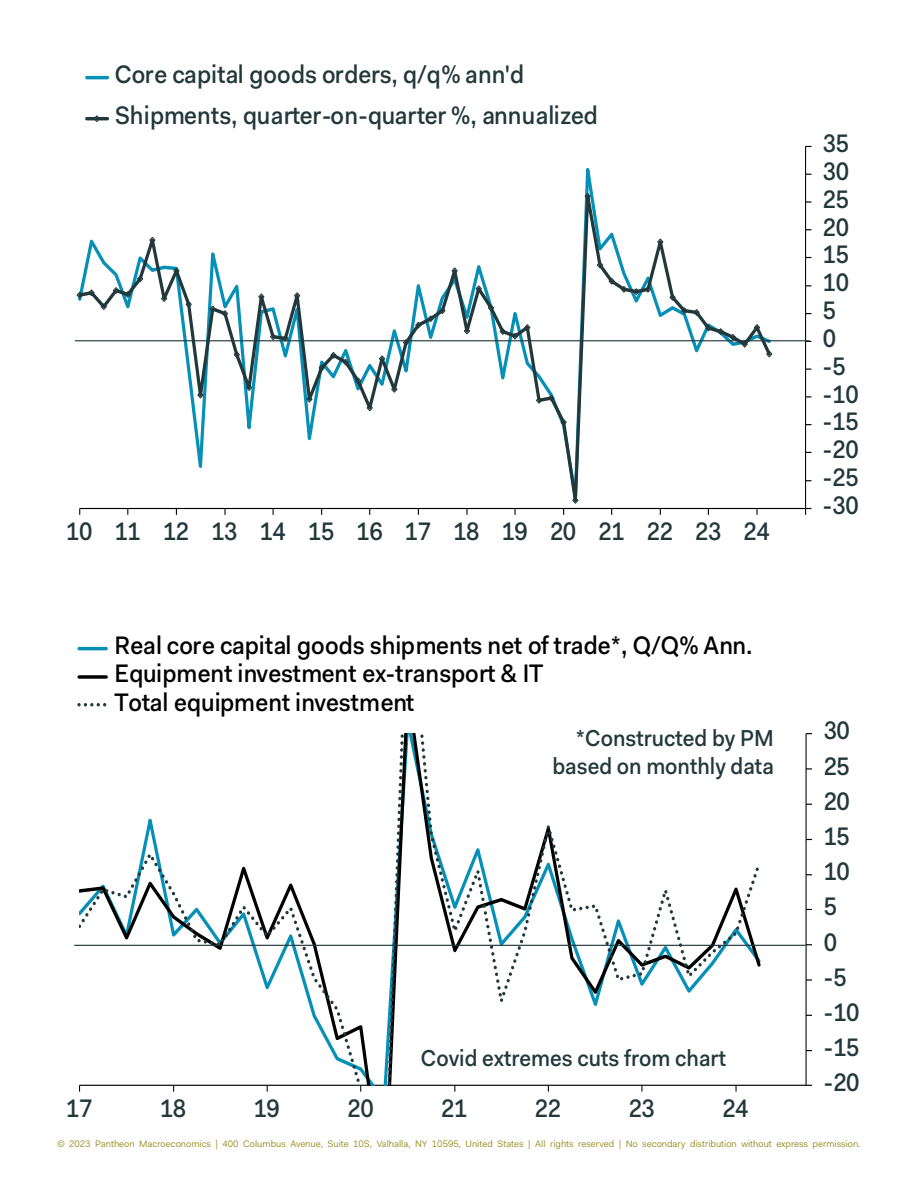
<style>
.page{position:relative;width:918px;height:1188px;background:#fff}
.page>*{position:absolute;margin:0;border:0;box-sizing:border-box;transform-origin:0 0}
.t1{font:500 25.5px/28px "Fakt Pro";color:#000;scale:.92 1}
.t2{font:500 25.5px "Fakt Pro";letter-spacing:-.025em;color:#22383b;scale:.92 1}
.t3{font:500 25.5px/41.1px "Fakt Pro";color:#22383b;scale:.92 1}
.t4{font:500 23.1px/27.8px "Fakt Pro";color:#22383b;text-align:right;scale:.92 1}
.t5{font:9.45px "Fakt Pro Blond";color:#8c8009}
</style>
<div class="page">
<hr style="left:805px;top:146px;width:1px;height:363px;background:#000">
<hr style="left:80px;top:508px;width:726px;height:1px;background:#000">
<svg style="left:224px;top:509px;width:2px;height:6px"></svg>
<svg style="left:466px;top:509px;width:2px;height:6px"></svg>
<svg style="left:514px;top:509px;width:2px;height:6px"></svg>
<svg style="left:756px;top:509px;width:2px;height:6px"></svg>
<svg style="left:805px;top:508px;width:6px;height:7px"></svg>
<svg style="left:79px;top:167px;width:695px;height:342px"></svg>
<svg style="left:76px;top:275px;width:68px;height:36px"></svg>
<svg style="left:149px;top:236px;width:7px;height:8px"></svg>
<svg style="left:160px;top:294px;width:8px;height:9px"></svg>
<svg style="left:173px;top:267px;width:7px;height:8px"></svg>
<svg style="left:185px;top:300px;width:8px;height:8px"></svg>
<svg style="left:197px;top:391px;width:7px;height:8px"></svg>
<svg style="left:209px;top:305px;width:20px;height:13px"></svg>
<svg style="left:233px;top:351px;width:8px;height:8px"></svg>
<svg style="left:245px;top:384px;width:8px;height:8px"></svg>
<svg style="left:258px;top:293px;width:7px;height:8px"></svg>
<svg style="left:269px;top:333px;width:20px;height:10px"></svg>
<svg style="left:293px;top:292px;width:8px;height:8px"></svg>
<svg style="left:306px;top:395px;width:7px;height:8px"></svg>
<svg style="left:318px;top:351px;width:44px;height:34px"></svg>
<svg style="left:366px;top:404px;width:8px;height:8px"></svg>
<svg style="left:378px;top:355px;width:8px;height:8px"></svg>
<svg style="left:391px;top:385px;width:7px;height:8px"></svg>
<svg style="left:402px;top:338px;width:8px;height:9px"></svg>
<svg style="left:415px;top:307px;width:31px;height:22px"></svg>
<svg style="left:451px;top:267px;width:7px;height:8px"></svg>
<svg style="left:463px;top:327px;width:8px;height:8px"></svg>
<svg style="left:475px;top:285px;width:8px;height:8px"></svg>
<svg style="left:487px;top:304px;width:8px;height:8px"></svg>
<svg style="left:499px;top:323px;width:32px;height:17px"></svg>
<svg style="left:535px;top:394px;width:20px;height:10px"></svg>
<svg style="left:560px;top:418px;width:7px;height:8px"></svg>
<svg style="left:572px;top:496px;width:7px;height:9px"></svg>
<svg style="left:584px;top:192px;width:7px;height:8px"></svg>
<svg style="left:596px;top:261px;width:8px;height:8px"></svg>
<svg style="left:608px;top:277px;width:44px;height:19px"></svg>
<svg style="left:657px;top:238px;width:7px;height:8px"></svg>
<svg style="left:669px;top:293px;width:31px;height:24px"></svg>
<svg style="left:705px;top:323px;width:68px;height:35px"></svg>
<hr style="left:87px;top:76px;width:21px;height:3px;background:#068fb7">
<hr style="left:87px;top:117px;width:21px;height:3px;background:#22383b">
<svg style="left:93px;top:115px;width:8px;height:7px"></svg>
<hr style="left:75px;top:340px;width:734px;height:1px;background:#22383b">
<hr style="left:806px;top:734px;width:1px;height:351px;background:#000">
<svg style="left:806px;top:979px;width:6px;height:2px"></svg>
<hr style="left:80px;top:1085px;width:726px;height:1px;background:#000">
<svg style="left:641px;top:1085px;width:2px;height:7px"></svg>
<svg style="left:735px;top:1085px;width:2px;height:7px"></svg>
<svg style="left:79px;top:734px;width:680px;height:351px"></svg>
<hr style="left:79px;top:647px;width:27px;height:3px;background:#068fb7">
<svg style="left:79px;top:675px;width:27px;height:4px"></svg>
<svg style="left:77px;top:703px;width:29px;height:3px"></svg>
<hr style="left:74px;top:945px;width:732px;height:1px;background:#22383b">
<p class="t3" style="left:115px;top:54px;width:527px">Core capital goods orders, q/q% ann'd<br>Shipments, quarter-on-quarter %, annualized</p>
<p class="t2" style="left:66px;top:514px;width:766px">10 11 12 13 14 15 16 17 18 19 20 21 22 23 24</p>
<p class="t1" style="left:114px;top:631px;width:695px">Real core capital goods shipments net of trade*, Q/Q% Ann.<br>Equipment investment ex-transport &amp; IT<br>Total equipment investment</p>
<p class="t4" style="left:552px;top:724px;width:242px">*Constructed by PM based on monthly data</p>
<p class="t4" style="left:421px;top:1044px;width:333px">Covid extremes cuts from chart</p>
<p class="t2" style="left:66px;top:1091px;width:30px">17</p>
<p class="t2" style="left:160px;top:1091px;width:30px">18</p>
<p class="t2" style="left:254px;top:1091px;width:30px">19</p>
<p class="t2" style="left:348px;top:1091px;width:30px">20</p>
<p class="t2" style="left:441px;top:1091px;width:30px">21</p>
<p class="t2" style="left:535px;top:1091px;width:30px">22</p>
<p class="t2" style="left:629px;top:1091px;width:30px">23</p>
<p class="t2" style="left:722px;top:1091px;width:30px">24</p>
<p class="t2" style="left:823px;top:126px;width:30px">35</p>
<p class="t2" style="left:823px;top:154px;width:30px">30</p>
<p class="t2" style="left:823px;top:182px;width:30px">25</p>
<p class="t2" style="left:823px;top:210px;width:30px">20</p>
<p class="t2" style="left:823px;top:237px;width:30px">15</p>
<p class="t2" style="left:823px;top:265px;width:30px">10</p>
<p class="t2" style="left:823px;top:294px;width:16px">5</p>
<p class="t2" style="left:823px;top:321px;width:16px">0</p>
<p class="t2" style="left:823px;top:349px;width:26px">-5</p>
<p class="t2" style="left:823px;top:377px;width:40px">-10</p>
<p class="t2" style="left:823px;top:405px;width:40px">-15</p>
<p class="t2" style="left:823px;top:432px;width:40px">-20</p>
<p class="t2" style="left:823px;top:460px;width:40px">-25</p>
<p class="t2" style="left:823px;top:488px;width:40px">-30</p>
<p class="t2" style="left:824px;top:714px;width:30px">30</p>
<p class="t2" style="left:824px;top:749px;width:30px">25</p>
<p class="t2" style="left:824px;top:784px;width:30px">20</p>
<p class="t2" style="left:824px;top:819px;width:30px">15</p>
<p class="t2" style="left:824px;top:854px;width:30px">10</p>
<p class="t2" style="left:824px;top:889px;width:16px">5</p>
<p class="t2" style="left:824px;top:925px;width:16px">0</p>
<p class="t2" style="left:824px;top:960px;width:26px">-5</p>
<p class="t2" style="left:824px;top:995px;width:40px">-10</p>
<p class="t2" style="left:824px;top:1030px;width:40px">-15</p>
<p class="t2" style="left:824px;top:1065px;width:40px">-20</p>
<p class="t5" style="left:57px;top:1137px;width:805px">© 2023 Pantheon Macroeconomics | 400 Columbus Avenue, Suite 10S, Valhalla, NY 10595, United States | All rights reserved | No secondary distribution without express permission.</p>
</div>
